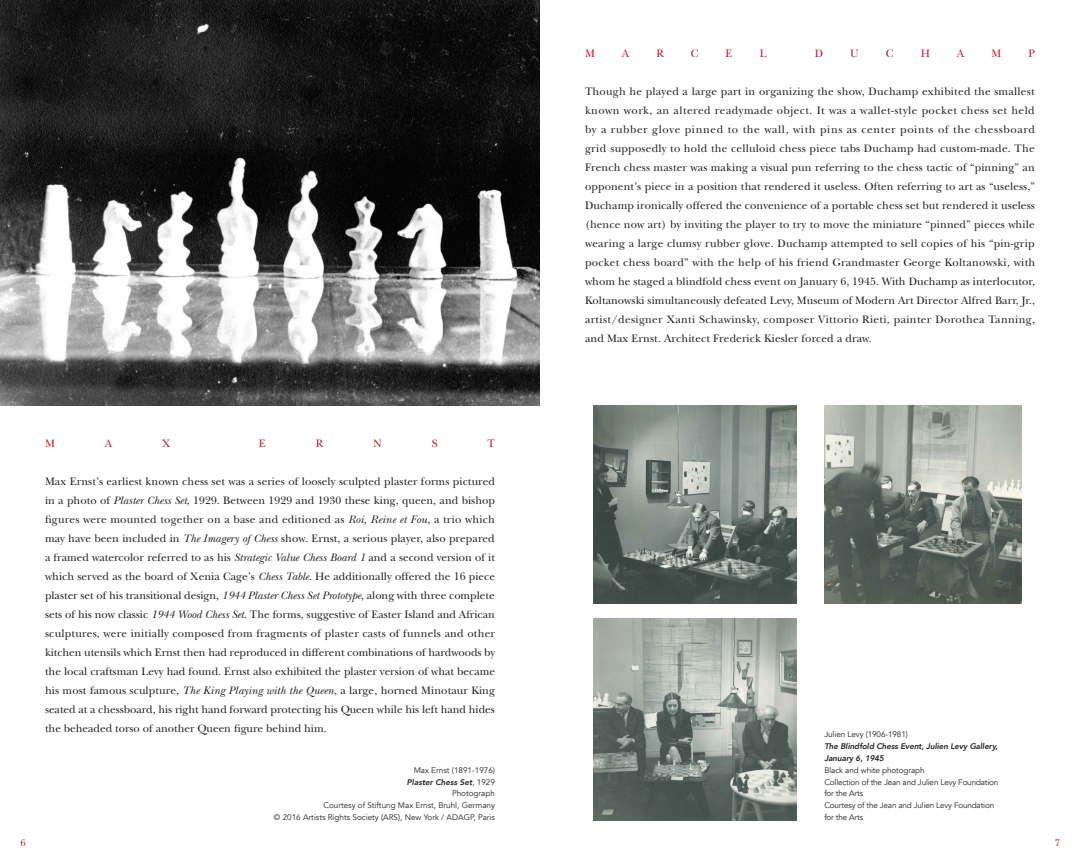
<style>
.page{position:relative;width:1080px;height:865px;background:#fff}
.page>*{position:absolute;margin:0;border:0;box-sizing:border-box;transform-origin:0 0}
.t1{font:11.25px/19px "New Baskerville Std";letter-spacing:.005em;color:#231f20;text-align:justify}
.t2{font:11.25px "New Baskerville Std";color:#be1d2c}
.t3{font:10px "New Baskerville Std";color:#be1d2c}
.t4{font:8.12px/11.9px "Avenir";letter-spacing:-.01em;color:#231f20;text-align:right}
.t5{font:italic 800 8.12px/11.9px "Avenir";letter-spacing:-.01em;color:#231f20}
.s1{font-style:italic}
.s2{font-weight:800;font-style:italic}
</style>
<div class="page">
<img style="left:0;top:0;width:540px;height:405px">
<img style="left:824px;top:405px;width:197px;height:197px">
<img style="left:594px;top:618px;width:202px;height:201px">
<img style="left:594px;top:405px;width:202px;height:198px">
<p class="t2" style="left:45px;top:436px;width:11px">M</p>
<p class="t2" style="left:105px;top:436px;width:9px">A</p>
<p class="t2" style="left:162px;top:436px;width:10px">X</p>
<p class="t2" style="left:259px;top:436px;width:8px">E</p>
<p class="t2" style="left:316px;top:436px;width:9px">R</p>
<p class="t2" style="left:373px;top:436px;width:10px">N</p>
<p class="t2" style="left:432px;top:436px;width:7px">S</p>
<p class="t2" style="left:488px;top:436px;width:9px">T</p>
<p class="t1" style="left:45px;top:471px;width:452px">Max Ernst’s earliest known chess set was a series of loosely sculpted plaster forms pictured in a photo of <span class="s1">Plaster Chess Set</span>, 1929. Between 1929 and 1930 these king, queen, and bishop figures were mounted together on a base and editioned as <span class="s1">Roi, Reine et Fou</span>, a trio which may have been included in <span class="s1">The Imagery of Chess</span> show. Ernst, a serious player, also prepared a framed watercolor referred to as his <span class="s1">Strategic Value Chess Board 1</span> and a second version of it which served as the board of Xenia Cage’s <span class="s1">Chess Table</span>. He additionally offered the 16 piece plaster set of his transitional design, <span class="s1">1944 Plaster Chess Set Prototype</span>, along with three complete sets of his now classic <span class="s1">1944 Wood Chess Set</span>. The forms, suggestive of Easter Island and African sculptures, were initially composed from fragments of plaster casts of funnels and other kitchen utensils which Ernst then had reproduced in different combinations of hardwoods by the local craftsman Levy had found. Ernst also exhibited the plaster version of what became his most famous sculpture, <span class="s1">The King Playing with the Queen</span>, a large, horned Minotaur King seated at a chessboard, his right hand forward protecting his Queen while his left hand hides the beheaded torso of another Queen figure behind him.</p>
<p class="t4" style="left:274px;top:763px;width:223px">Max Ernst (1891-1976)<br><span class="s2">Plaster Chess Set</span>, 1929<br>Photograph<br>Courtesy of Stiftung Max Ernst, Bruhl, Germany<br>© 2016 Artists Rights Society (ARS), New York / ADAGP, Paris</p>
<p class="t2" style="left:585px;top:47px;width:11px">M</p>
<p class="t2" style="left:622px;top:47px;width:9px">A</p>
<p class="t2" style="left:656px;top:47px;width:9px">R</p>
<p class="t2" style="left:691px;top:47px;width:9px">C</p>
<p class="t2" style="left:726px;top:47px;width:8px">E</p>
<p class="t2" style="left:760px;top:47px;width:8px">L</p>
<p class="t2" style="left:815px;top:47px;width:10px">D</p>
<p class="t2" style="left:850px;top:47px;width:10px">U</p>
<p class="t2" style="left:886px;top:47px;width:9px">C</p>
<p class="t2" style="left:921px;top:47px;width:11px">H</p>
<p class="t2" style="left:957px;top:47px;width:9px">A</p>
<p class="t2" style="left:991px;top:47px;width:11px">M</p>
<p class="t2" style="left:1028px;top:47px;width:8px">P</p>
<p class="t1" style="left:585px;top:82px;width:452px">Though he played a large part in organizing the show, Duchamp exhibited the smallest known work, an altered readymade object. It was a wallet-style pocket chess set held by a rubber glove pinned to the wall, with pins as center points of the chessboard grid supposedly to hold the celluloid chess piece tabs Duchamp had custom-made. The French chess master was making a visual pun referring to the chess tactic of “pinning” an opponent’s piece in a position that rendered it useless. Often referring to art as “useless,” Duchamp ironically offered the convenience of a portable chess set but rendered it useless (hence now art) by inviting the player to try to move the miniature “pinned” pieces while wearing a large clumsy rubber glove. Duchamp attempted to sell copies of his “pin-grip pocket chess board” with the help of his friend Grandmaster George Koltanowski, with whom he staged a blindfold chess event on January 6, 1945. With Duchamp as interlocutor, Koltanowski simultaneously defeated Levy, Museum of Modern Art Director Alfred Barr, Jr., artist/designer Xanti Schawinsky, composer Vittorio Rieti, painter Dorothea Tanning, and Max Ernst. Architect Frederick Kiesler forced a draw.</p>
<p class="t4" style="left:824px;top:728px;width:85px">Julien Levy (1906-1981)</p>
<p class="t5" style="left:824px;top:739px;width:175px">The Blindfold Chess Event, Julien Levy Gallery,<br>January 6, 1945</p>
<p class="t4" style="left:824px;top:763px;width:176px;text-align:left">Black and white photograph<br>Collection of the Jean and Julien Levy Foundation for the Arts<br>Courtesy of the Jean and Julien Levy Foundation for the Arts</p>
<p class="t3" style="left:20px;top:836px;width:7px">6</p>
<p class="t3" style="left:1055px;top:836px;width:7px">7</p>
</div>
